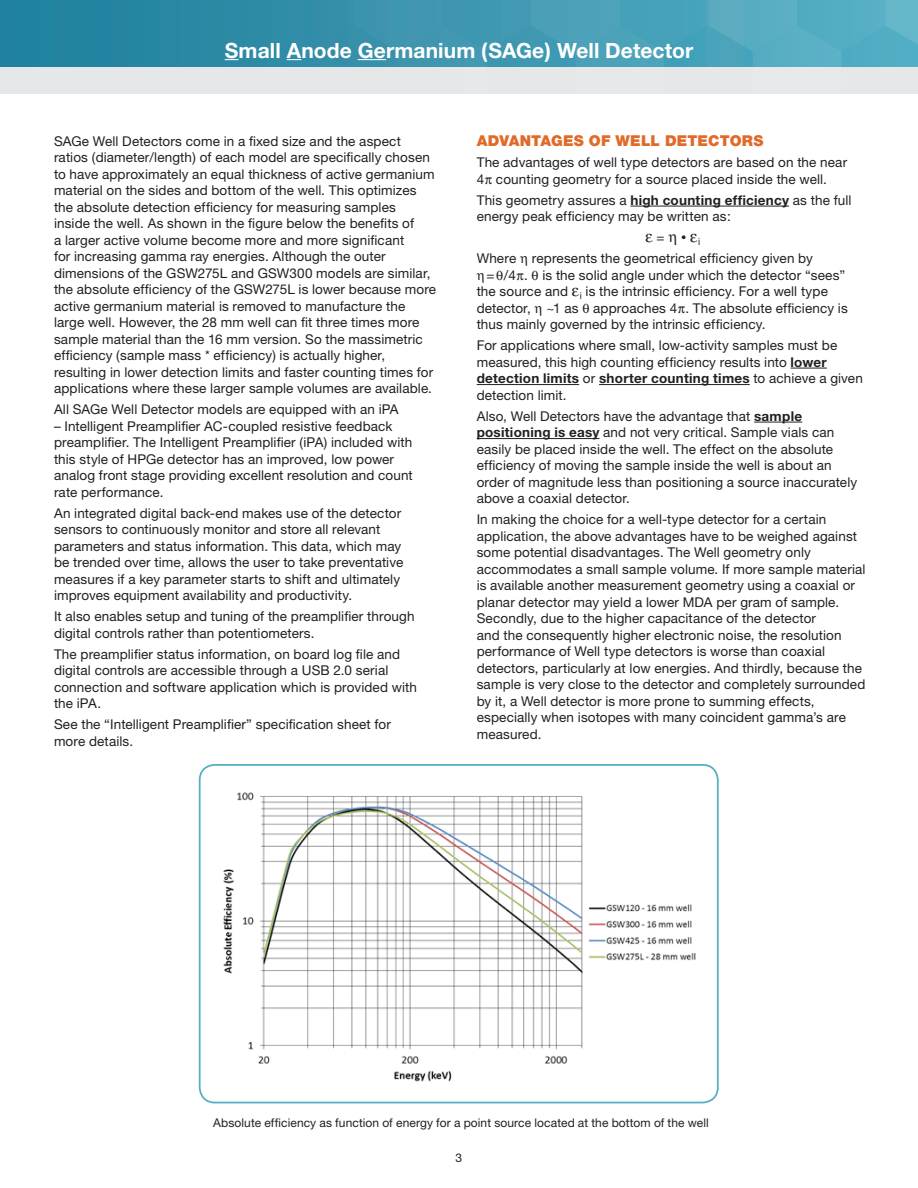
<style>
.page{position:relative;width:918px;height:1188px;background:#fff}
.page>*{position:absolute;margin:0;border:0;box-sizing:border-box;transform-origin:0 0}
.t1{font:700 21px "Helvetica Neue";letter-spacing:.005em;color:#fff}
.Chacteristics_-_Sub{font:900 15px "Helvetica Neue";letter-spacing:.005em;color:#e26a29}
.Overview_Key_Feature{font:13.5px/16.5px "Helvetica Neue";letter-spacing:.01em;color:#231f20}
.Overview_Key_Feature-2{font:12px "Helvetica Neue";letter-spacing:.005em;color:#231f20}
.s1{font-weight:700}
.s2{font-size:10.5px}
</style>
<div class="page">
<div style="left:0;top:0;width:918px;height:67px;background:#2687a3"></div>
<div style="left:0;top:67px;width:918px;height:27px;background:#e6e7e9"></div>
<hr style="left:630px;top:206px;width:159px;height:1px;background:#231f20">
<hr style="left:791px;top:368px;width:36px;height:1px;background:#231f20">
<hr style="left:477px;top:384px;width:102px;height:1px;background:#231f20">
<hr style="left:599px;top:384px;width:151px;height:1px;background:#231f20">
<hr style="left:754px;top:422px;width:48px;height:1px;background:#231f20">
<hr style="left:477px;top:438px;width:122px;height:1px;background:#231f20">
<svg style="left:225px;top:59px;width:14px;height:1px"></svg>
<svg style="left:287px;top:59px;width:14px;height:1px"></svg>
<svg style="left:312px;top:0;width:606px;height:67px;background:#48a0b8"></svg>
<img style="left:223px;top:792px;width:473px;height:290px">
<div style="left:199px;top:764px;width:520px;height:339px;border:2px solid #55b0c6;border-radius:15px"></div>
<p class="t1" style="left:225px;top:37px;width:470px">Small Anode Germanium (SAGe) Well Detector</p>
<p class="Overview_Key_Feature" style="left:54px;top:132px;width:384px">SAGe Well Detectors come in a fixed size and the aspect ratios (diameter/length) of each model are specifically chosen to have approximately an equal thickness of active germanium material on the sides and bottom of the well. This optimizes the absolute detection efficiency for measuring samples<br>inside the well. As shown in the figure below the benefits of<br>a larger active volume become more and more significant<br>for increasing gamma ray energies. Although the outer dimensions of the GSW275L and GSW300 models are similar, the absolute efficiency of the GSW275L is lower because more active germanium material is removed to manufacture the large well. However, the 28 mm well can fit three times more sample material than the 16 mm version. So the massimetric efficiency (sample mass * efficiency) is actually higher, resulting in lower detection limits and faster counting times for applications where these larger sample volumes are available.</p>
<p class="Overview_Key_Feature" style="left:54px;top:401px;width:346px">All SAGe Well Detector models are equipped with an iPA</p>
<p class="Overview_Key_Feature" style="left:54px;top:417px;width:360px">– Intelligent Preamplifier AC-coupled resistive feedback preamplifier. The Intelligent Preamplifier (iPA) included with this style of HPGe detector has an improved, low power analog front stage providing excellent resolution and count rate performance.</p>
<p class="Overview_Key_Feature" style="left:54px;top:504px;width:351px">An integrated digital back-end makes use of the detector sensors to continuously monitor and store all relevant parameters and status information. This data, which may be trended over time, allows the user to take preventative measures if a key parameter starts to shift and ultimately improves equipment availability and productivity.</p>
<p class="Overview_Key_Feature" style="left:54px;top:608px;width:362px">It also enables setup and tuning of the preamplifier through digital controls rather than potentiometers.</p>
<p class="Overview_Key_Feature" style="left:54px;top:645px;width:365px">The preamplifier status information, on board log file and digital controls are accessible through a USB 2.0 serial connection and software application which is provided with the iPA.</p>
<p class="Overview_Key_Feature" style="left:54px;top:716px;width:339px">See the “Intelligent Preamplifier” specification sheet for more details.</p>
<p class="Chacteristics_-_Sub" style="left:477px;top:132px;width:288px">ADVANTAGES OF WELL DETECTORS</p>
<p class="Overview_Key_Feature" style="left:477px;top:154px;width:372px">The advantages of well type detectors are based on the near<br>4 counting geometry for a source placed inside the well.</p>
<p class="Overview_Key_Feature" style="left:477px;top:191px;width:376px">This geometry assures a <span class="s1">high counting efficiency</span> as the full energy peak efficiency may be written as:</p>
<p class="Overview_Key_Feature" style="left:657px;top:229px;width:45px">= <span class="s2">•</span> <sub>i</sub></p>
<p class="Overview_Key_Feature" style="left:477px;top:250px;width:338px">Where represents the geometrical efficiency given by</p>
<p class="Overview_Key_Feature" style="left:487px;top:266px;width:360px">= /4 . is the solid angle under which the detector “sees”</p>
<p class="Overview_Key_Feature" style="left:477px;top:283px;width:353px">the source and <sub>i</sub> is the intrinsic efficiency. For a well type</p>
<p class="Overview_Key_Feature" style="left:477px;top:299px;width:373px">detector, ~1 as approaches 4 . The absolute efficiency is</p>
<p class="Overview_Key_Feature" style="left:477px;top:316px;width:290px">thus mainly governed by the intrinsic efficiency.</p>
<p class="Overview_Key_Feature" style="left:477px;top:337px;width:388px">For applications where small, low-activity samples must be measured, this high counting efficiency results into <span class="s1">lower detection limits</span> or <span class="s1">shorter counting times</span> to achieve a given detection limit.</p>
<p class="Overview_Key_Feature" style="left:477px;top:407px;width:382px">Also, Well Detectors have the advantage that <span class="s1">sample positioning is easy</span> and not very critical. Sample vials can easily be placed inside the well. The effect on the absolute efficiency of moving the sample inside the well is about an order of magnitude less than positioning a source inaccurately above a coaxial detector.</p>
<p class="Overview_Key_Feature" style="left:477px;top:511px;width:390px">In making the choice for a well-type detector for a certain application, the above advantages have to be weighed against some potential disadvantages. The Well geometry only accommodates a small sample volume. If more sample material is available another measurement geometry using a coaxial or planar detector may yield a lower MDA per gram of sample.<br>Secondly, due to the higher capacitance of the detector<br>and the consequently higher electronic noise, the resolution performance of Well type detectors is worse than coaxial detectors, particularly at low energies. And thirdly, because the sample is very close to the detector and completely surrounded by it, a Well detector is more prone to summing effects, especially when isotopes with many coincident gamma’s are measured.</p>
<p class="Overview_Key_Feature-2" style="left:213px;top:1115px;width:497px">Absolute efficiency as function of energy for a point source located at the bottom of the well</p>
<p class="Overview_Key_Feature-2" style="left:456px;top:1151px;width:8px">3</p>
</div>
